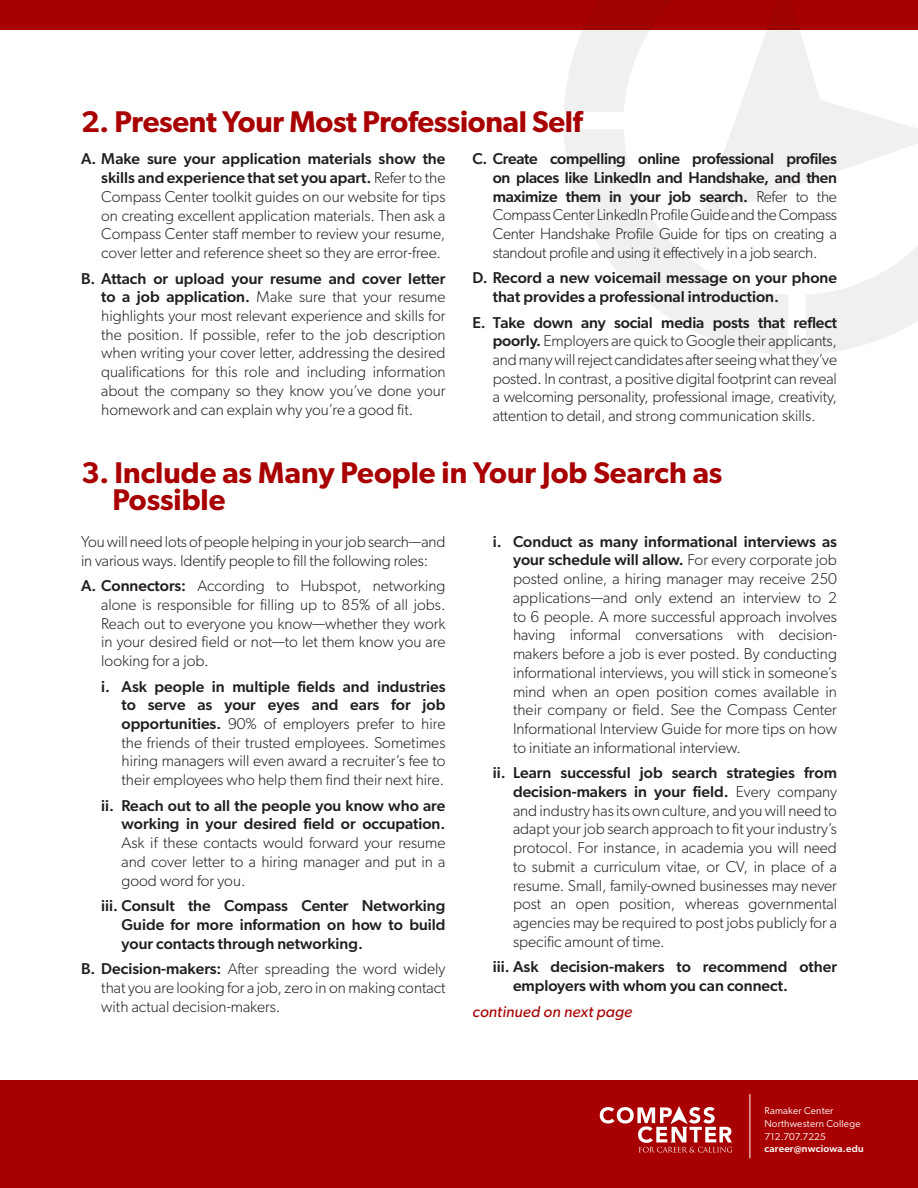
<style>
.page{position:relative;width:918px;height:1188px;background:#fff}
.page>*{position:absolute;margin:0;border:0;box-sizing:border-box;transform-origin:0 0}
.t1{font:600 30px/27px "Gibson";letter-spacing:-.01em;color:#a80000}
.t2{font:300 15.75px/18.8px "Gibson";color:#231f20;text-align:justify}
.t3{font:500 15.75px/18.8px "Gibson";color:#231f20}
.t4{font:italic 15.75px "Gibson";letter-spacing:.01em;color:#a80000}
.t5{font:10.05px/12.9px "Gibson";letter-spacing:.02em;color:#fff}
.t6{font:500 10.05px "Gibson";letter-spacing:.02em;color:#fff}
.s1{font-weight:500}
</style>
<div class="page">
<div style="left:0;top:0;width:918px;height:29px;background:#a80000"></div>
<div style="left:0;top:1080px;width:918px;height:108px;background:#a80000"></div>
<svg style="left:564px;top:29px;width:136px;height:83px"></svg>
<svg style="left:806px;top:246px;width:112px;height:109px"></svg>
<svg style="left:564px;top:129px;width:224px;height:226px"></svg>
<svg style="left:700px;top:29px;width:218px;height:191px"></svg>
<svg style="left:600px;top:1106px;width:132px;height:47px"></svg>
<hr style="left:750px;top:1094px;width:1px;height:64px;background:#fff">
<h1 class="t1" style="left:81px;top:107px;width:503px">2. Present Your Most Professional Self</h1>
<p class="t2" style="left:101px;top:149px;width:346px;text-indent:-20px"><span class="s1">A. Make sure your application materials show the skills and experience that set you apart.</span> Refer to the Compass Center toolkit guides on our website for tips on creating excellent application materials. Then ask a Compass Center staff member to review your resume, cover letter and reference sheet so they are error-free.</p>
<p class="t2" style="left:101px;top:269px;width:346px;text-indent:-20px"><span class="s1">B. Attach or upload your resume and cover letter to a job application.</span> Make sure that your resume highlights your most relevant experience and skills for the position. If possible, refer to the job description when writing your cover letter, addressing the desired qualifications for this role and including information about the company so they know you’ve done your homework and can explain why you’re a good fit.</p>
<p class="t2" style="left:493px;top:149px;width:346px;text-indent:-20px"><span class="s1">C. Create compelling online professional profiles on places like LinkedIn and Handshake, and then maximize them in your job search.</span> Refer to the Compass Center LinkedIn Profile Guide and the Compass Center Handshake Profile Guide for tips on creating a standout profile and using it effectively in a job search.</p>
<p class="t3" style="left:493px;top:268px;width:346px;text-indent:-20px">D. Record a new voicemail message on your phone that provides a professional introduction.</p>
<p class="t2" style="left:493px;top:313px;width:346px;text-indent:-20px"><span class="s1">E. Take down any social media posts that reflect poorly.</span> Employers are quick to Google their applicants, and many will reject candidates after seeing what they’ve posted. In contrast, a positive digital footprint can reveal a welcoming personality, professional image, creativity, attention to detail, and strong communication skills.</p>
<h1 class="t1" style="left:112px;top:458px;width:612px;text-indent:-31px">3. Include as Many People in Your Job Search as<br>Possible</h1>
<p class="t2" style="left:81px;top:532px;width:366px">You will need lots of people helping in your job search—and in various ways. Identify people to fill the following roles:</p>
<p class="t2" style="left:101px;top:576px;width:346px;text-indent:-20px"><span class="s1">A. Connectors:</span> According to Hubspot, networking alone is responsible for filling up to 85% of all jobs.<br>Reach out to everyone you know—whether they work in your desired field or not—to let them know you are looking for a job.</p>
<p class="t2" style="left:122px;top:677px;width:326px;text-indent:-20px"><span class="s1">i. Ask people in multiple fields and industries to serve as your eyes and ears for job opportunities.</span> 90% of employers prefer to hire the friends of their trusted employees. Sometimes hiring managers will even award a recruiter’s fee to their employees who help them find their next hire.</p>
<p class="t3" style="left:101px;top:796px;width:346px;text-align:right">ii. Reach out to all the people you know who are working in your desired field or occupation.</p>
<p class="t2" style="left:122px;top:833px;width:326px">Ask if these contacts would forward your resume and cover letter to a hiring manager and put in a good word for you.</p>
<p class="t3" style="left:122px;top:896px;width:326px;text-align:justify;text-indent:-20px">iii. Consult the Compass Center Networking Guide for more information on how to build your contacts through networking.</p>
<p class="t2" style="left:101px;top:959px;width:346px;text-indent:-20px"><span class="s1">B. Decision-makers:</span> After spreading the word widely that you are looking for a job, zero in on making contact with actual decision-makers.</p>
<p class="t2" style="left:513px;top:532px;width:326px;text-indent:-20px"><span class="s1">i. Conduct as many informational interviews as your schedule will allow.</span> For every corporate job posted online, a hiring manager may receive 250 applications—and only extend an interview to 2 to 6 people. A more successful approach involves having informal conversations with decision&shy;makers before a job is ever posted. By conducting informational interviews, you will stick in someone’s mind when an open position comes available in their company or field. See the Compass Center Informational Interview Guide for more tips on how to initiate an informational interview.</p>
<p class="t2" style="left:513px;top:763px;width:326px;text-indent:-20px"><span class="s1">ii. Learn successful job search strategies from decision-makers in your field.</span> Every company and industry has its own culture, and you will need to adapt your job search approach to fit your industry’s protocol. For instance, in academia you will need to submit a curriculum vitae, or CV, in place of a resume. Small, family-owned businesses may never post an open position, whereas governmental agencies may be required to post jobs publicly for a specific amount of time.</p>
<p class="t3" style="left:513px;top:957px;width:326px;text-indent:-20px">iii. Ask decision-makers to recommend other employers with whom you can connect.</p>
<p class="t4" style="left:473px;top:1002px;width:161px">continued on next page</p>
<p class="t5" style="left:764px;top:1104px;width:98px">Ramaker Center<br>Northwestern College<br>712.707.7225</p>
<p class="t6" style="left:764px;top:1143px;width:101px">career@nwciowa.edu</p>
</div>
